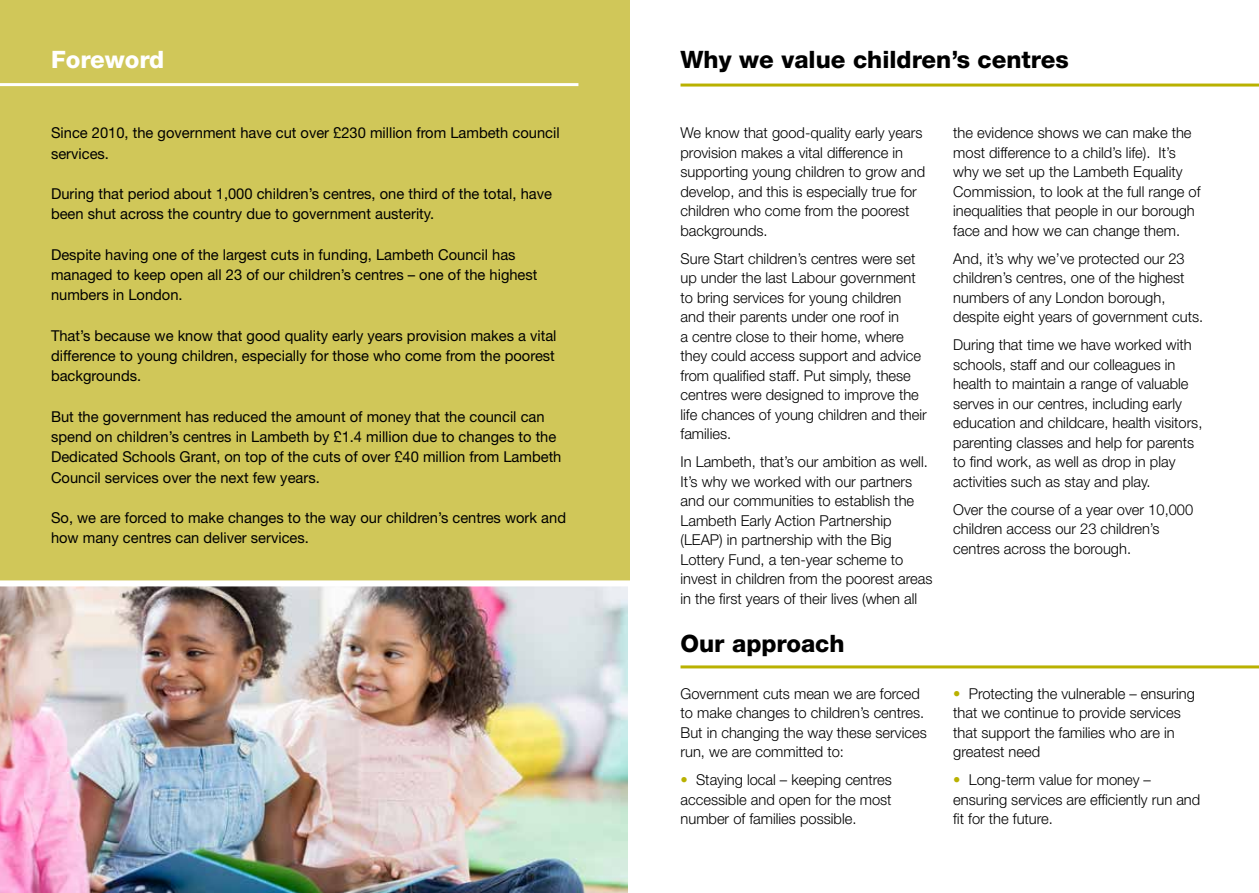
<style>
.page{position:relative;width:1259px;height:893px;background:#fff}
.page>*{position:absolute;margin:0;border:0;box-sizing:border-box;transform-origin:0 0}
.t1{font:800 24px "Helvetica Neue LT Std";color:#000}
.t2{font:800 24px "Helvetica Neue LT Std";color:#fff}
.t3{font:300 15px/19.5px "Helvetica Neue LT Std";color:#000}
.t4{font:15px/20.2px "Helvetica Neue LT Std";color:#000}
.s1{color:#b9b100}
</style>
<div class="page">
<div style="left:0;top:0;width:629px;height:584px;background:#d0c759"></div>
<img style="left:0;top:586px;width:628px;height:307px">
<hr style="left:680px;top:84px;width:579px;height:3px;background:#b9b100">
<hr style="left:0;top:83px;width:578px;height:3px;background:#fff">
<hr style="left:680px;top:665px;width:579px;height:3px;background:#b9b100">
<div style="left:0;top:580px;width:638px;height:6px;background:#fff"></div>
<h1 class="t2" style="left:51px;top:45px;width:115px">Foreword</h1>
<p class="t4" style="left:51px;top:123px;width:510px">Since 2010, the government have cut over £230 million from Lambeth council services.</p>
<p class="t4" style="left:51px;top:183px;width:502px">During that period about 1,000 children’s centres, one third of the total, have been shut across the country due to government austerity.</p>
<p class="t4" style="left:51px;top:244px;width:488px">Despite having one of the largest cuts in funding, Lambeth Council has managed to keep open all 23 of our children’s centres – one of the highest numbers in London.</p>
<p class="t4" style="left:51px;top:325px;width:507px;text-align:justify">That’s because we know that good quality early years provision makes a vital difference to young children, especially for those who come from the poorest backgrounds.</p>
<p class="t4" style="left:51px;top:406px;width:512px">But the government has reduced the amount of money that the council can spend on children’s centres in Lambeth by £1.4 million due to changes to the Dedicated Schools Grant, on top of the cuts of over £40 million from Lambeth Council services over the next few years.</p>
<p class="t4" style="left:51px;top:507px;width:516px">So, we are forced to make changes to the way our children’s centres work and how many centres can deliver services.</p>
<h1 class="t1" style="left:680px;top:45px;width:390px">Why we value children’s centres</h1>
<p class="t3" style="left:680px;top:123px;width:246px">We know that good-quality early years provision makes a vital difference in supporting young children to grow and develop, and this is especially true for children who come from the poorest backgrounds.</p>
<p class="t3" style="left:680px;top:248px;width:248px">Sure Start children’s centres were set up under the last Labour government to bring services for young children and their parents under one roof in<br>a centre close to their home, where they could access support and advice from qualified staff. Put simply, these centres were designed to improve the life chances of young children and their families.</p>
<p class="t3" style="left:680px;top:452px;width:253px">In Lambeth, that’s our ambition as well.<br>It’s why we worked with our partners and our communities to establish the Lambeth Early Action Partnership (LEAP) in partnership with the Big Lottery Fund, a ten-year scheme to invest in children from the poorest areas in the first years of their lives (when all</p>
<h1 class="t1" style="left:680px;top:629px;width:166px">Our approach</h1>
<p class="t3" style="left:680px;top:683px;width:248px">Government cuts mean we are forced to make changes to children’s centres.<br>But in changing the way these services run, we are committed to:</p>
<p class="t3" style="left:680px;top:770px;width:213px;text-align:justify"><span class="s1">•</span> Staying local – keeping centres accessible and open for the most number of families possible.</p>
<p class="t3" style="left:953px;top:123px;width:249px">the evidence shows we can make the most difference to a child’s life). It’s why we set up the Lambeth Equality Commission, to look at the full range of inequalities that people in our borough face and how we can change them.</p>
<p class="t3" style="left:953px;top:248px;width:251px">And, it’s why we’ve protected our 23 children’s centres, one of the highest numbers of any London borough, despite eight years of government cuts.</p>
<p class="t3" style="left:953px;top:335px;width:251px">During that time we have worked with schools, staff and our colleagues in health to maintain a range of valuable serves in our centres, including early education and childcare, health visitors, parenting classes and help for parents to find work, as well as drop in play activities such as stay and play.</p>
<p class="t3" style="left:953px;top:499px;width:241px">Over the course of a year over 10,000 children access our 23 children’s centres across the borough.</p>
<p class="t3" style="left:953px;top:683px;width:243px"><span class="s1">•</span> Protecting the vulnerable – ensuring that we continue to provide services that support the families who are in greatest need</p>
<p class="t3" style="left:953px;top:770px;width:248px"><span class="s1">•</span> Long-term value for money – ensuring services are efficiently run and fit for the future.</p>
</div>
